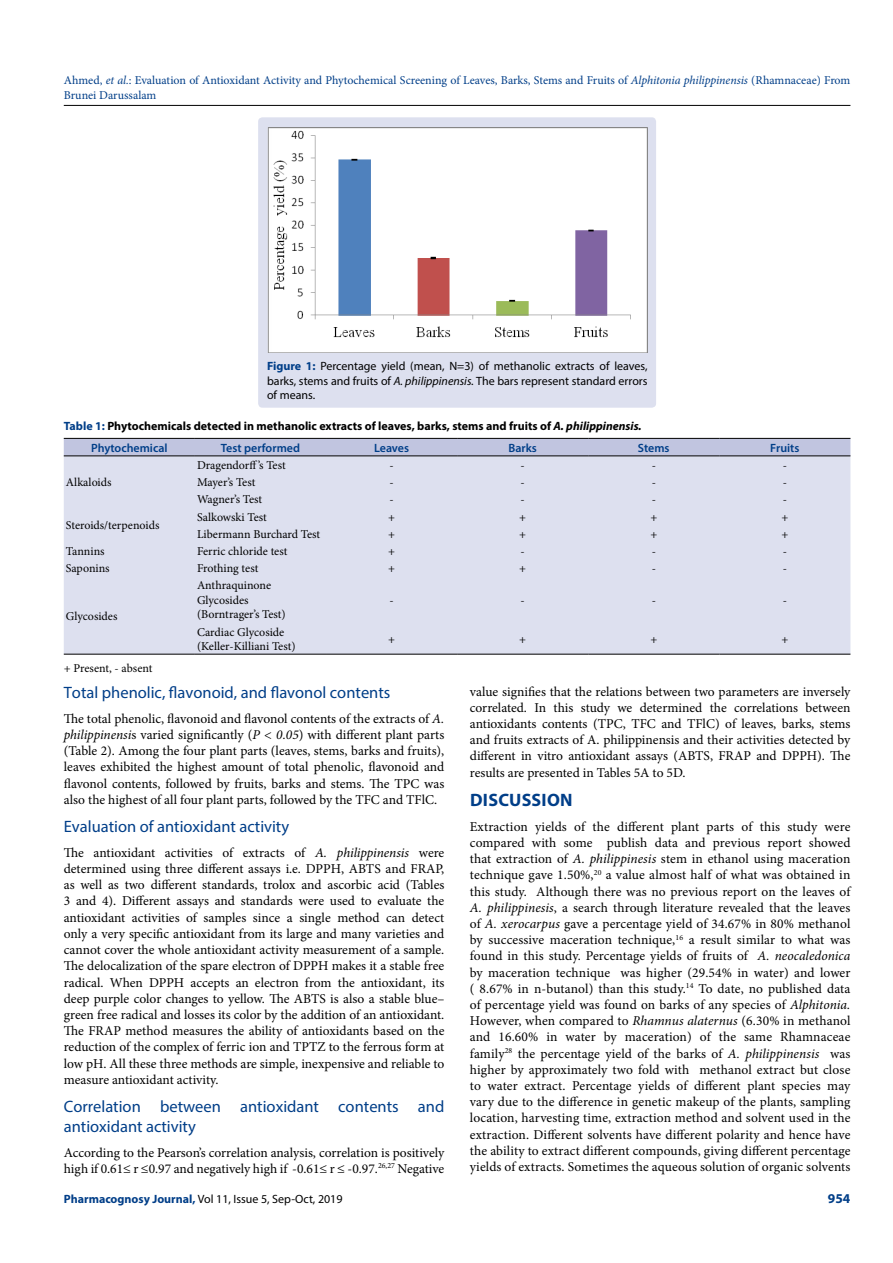
<style>
.page{position:relative;width:893px;height:1263px;background:#fff}
.page>*{position:absolute;margin:0;border:0;box-sizing:border-box;transform-origin:0 0}
.t1{font:700 18px "Myriad Pro";letter-spacing:.015em;color:#003e88}
.t2{font:16.5px/19.8px "Myriad Pro";color:#003e88}
.t3{font:13.5px/16.2px "Minion Pro";color:#000;text-align:justify}
.t4{font:700 13.5px "Myriad Pro";color:#003e88}
.t5{font:12px/14.4px "Minion Pro";color:#000}
.t6{font:12px/14.4px "Myriad Pro";color:#000;text-align:justify}
.t7{font:12px/14.4px "Minion Pro";color:#003e88}
.t8{font:700 12px "Myriad Pro";color:#000}
.t9{font:600 12px "Myriad Pro";color:#003e88}
.s1{font-style:italic}
.s2{font-weight:700;color:#003e88}
.s3{color:#003e88}
</style>
<div class="page">
<hr style="left:64px;top:105px;width:786px;height:1px;background:#000">
<div style="left:258px;top:117px;width:398px;height:291px;background:#dde0ef;border-radius:4px"></div>
<img style="left:267px;top:127px;width:381px;height:226px">
<div style="left:64px;top:439px;width:786px;height:16px;background:#c1c5e0"></div>
<div style="left:64px;top:456px;width:786px;height:198px;background:#dde0ef"></div>
<hr style="left:64px;top:438px;width:131px;height:1px;background:#000">
<hr style="left:195px;top:438px;width:131px;height:1px;background:#000">
<hr style="left:326px;top:438px;width:131px;height:1px;background:#000">
<hr style="left:457px;top:438px;width:131px;height:1px;background:#000">
<hr style="left:588px;top:438px;width:131px;height:1px;background:#000">
<hr style="left:719px;top:438px;width:131px;height:1px;background:#000">
<hr style="left:64px;top:455px;width:131px;height:1px;background:#000">
<hr style="left:195px;top:455px;width:131px;height:1px;background:#000">
<hr style="left:326px;top:455px;width:131px;height:1px;background:#000">
<hr style="left:457px;top:455px;width:131px;height:1px;background:#000">
<hr style="left:588px;top:455px;width:131px;height:1px;background:#000">
<hr style="left:719px;top:455px;width:131px;height:1px;background:#000">
<hr style="left:64px;top:654px;width:131px;height:1px;background:#000">
<hr style="left:195px;top:654px;width:131px;height:1px;background:#000">
<hr style="left:326px;top:654px;width:131px;height:1px;background:#000">
<hr style="left:457px;top:654px;width:131px;height:1px;background:#000">
<hr style="left:588px;top:654px;width:131px;height:1px;background:#000">
<hr style="left:719px;top:654px;width:131px;height:1px;background:#000">
<p class="t7" style="left:64px;top:73px;width:788px">Ahmed, <span class="s1">et al.</span>: Evaluation of Antioxidant Activity and Phytochemical Screening of Leaves, Barks, Stems and Fruits of <span class="s1">Alphitonia philippinensis</span> (Rhamnaceae) From<br>Brunei Darussalam</p>
<p class="t6" style="left:267px;top:359px;width:382px"><span class="s2">Figure 1:</span> Percentage yield (mean, N=3) of methanolic extracts of leaves, barks, stems and fruits of <span class="s1">A. philippinensis.</span> The bars represent standard errors of means.</p>
<p class="t8" style="left:64px;top:418px;width:579px"><span class="s3">Table 1:</span> Phytochemicals detected in methanolic extracts of leaves, barks, stems and fruits of <span class="s1">A. philippinensis.</span></p>
<p class="t9" style="left:91px;top:440px;width:78px">Phytochemical</p>
<p class="t9" style="left:221px;top:440px;width:81px">Test performed</p>
<p class="t9" style="left:374px;top:440px;width:37px">Leaves</p>
<p class="t9" style="left:508px;top:440px;width:30px">Barks</p>
<p class="t9" style="left:638px;top:440px;width:33px">Stems</p>
<p class="t9" style="left:770px;top:440px;width:31px">Fruits</p>
<p class="t5" style="left:66px;top:475px;width:47px">Alkaloids</p>
<p class="t5" style="left:197px;top:458px;width:90px">Dragendorff’s Test</p>
<p class="t5" style="left:389px;top:458px;width:6px">-</p>
<p class="t5" style="left:521px;top:458px;width:6px">-</p>
<p class="t5" style="left:652px;top:458px;width:6px">-</p>
<p class="t5" style="left:783px;top:458px;width:6px">-</p>
<p class="t5" style="left:197px;top:475px;width:60px">Mayer’s Test</p>
<p class="t5" style="left:389px;top:475px;width:6px">-</p>
<p class="t5" style="left:521px;top:475px;width:6px">-</p>
<p class="t5" style="left:652px;top:475px;width:6px">-</p>
<p class="t5" style="left:783px;top:475px;width:6px">-</p>
<p class="t5" style="left:197px;top:492px;width:67px">Wagner’s Test</p>
<p class="t5" style="left:389px;top:492px;width:6px">-</p>
<p class="t5" style="left:521px;top:492px;width:6px">-</p>
<p class="t5" style="left:652px;top:492px;width:6px">-</p>
<p class="t5" style="left:783px;top:492px;width:6px">-</p>
<p class="t5" style="left:66px;top:518px;width:95px">Steroids/terpenoids</p>
<p class="t5" style="left:197px;top:510px;width:71px">Salkowski Test</p>
<p class="t5" style="left:388px;top:510px;width:8px">+</p>
<p class="t5" style="left:519px;top:510px;width:8px">+</p>
<p class="t5" style="left:650px;top:510px;width:8px">+</p>
<p class="t5" style="left:781px;top:510px;width:8px">+</p>
<p class="t5" style="left:197px;top:527px;width:125px">Libermann Burchard Test</p>
<p class="t5" style="left:388px;top:527px;width:8px">+</p>
<p class="t5" style="left:519px;top:527px;width:8px">+</p>
<p class="t5" style="left:650px;top:527px;width:8px">+</p>
<p class="t5" style="left:781px;top:527px;width:8px">+</p>
<p class="t5" style="left:66px;top:544px;width:40px">Tannins</p>
<p class="t5" style="left:197px;top:544px;width:92px">Ferric chloride test</p>
<p class="t5" style="left:388px;top:544px;width:8px">+</p>
<p class="t5" style="left:521px;top:544px;width:6px">-</p>
<p class="t5" style="left:652px;top:544px;width:6px">-</p>
<p class="t5" style="left:783px;top:544px;width:6px">-</p>
<p class="t5" style="left:66px;top:561px;width:45px">Saponins</p>
<p class="t5" style="left:197px;top:561px;width:63px">Frothing test</p>
<p class="t5" style="left:388px;top:561px;width:8px">+</p>
<p class="t5" style="left:519px;top:561px;width:8px">+</p>
<p class="t5" style="left:652px;top:561px;width:6px">-</p>
<p class="t5" style="left:783px;top:561px;width:6px">-</p>
<p class="t5" style="left:66px;top:609px;width:53px">Glycosides</p>
<p class="t5" style="left:197px;top:578px;width:90px">Anthraquinone<br>Glycosides (Borntrager’s Test)</p>
<p class="t5" style="left:389px;top:593px;width:6px">-</p>
<p class="t5" style="left:521px;top:593px;width:6px">-</p>
<p class="t5" style="left:652px;top:593px;width:6px">-</p>
<p class="t5" style="left:783px;top:593px;width:6px">-</p>
<p class="t5" style="left:197px;top:624px;width:100px">Cardiac Glycoside (Keller-Killiani Test)</p>
<p class="t5" style="left:388px;top:632px;width:8px">+</p>
<p class="t5" style="left:519px;top:632px;width:8px">+</p>
<p class="t5" style="left:650px;top:632px;width:8px">+</p>
<p class="t5" style="left:781px;top:632px;width:8px">+</p>
<p class="t5" style="left:64px;top:661px;width:90px">+ Present, - absent</p>
<p class="t2" style="left:64px;top:682px;width:328px">Total phenolic, flavonoid, and flavonol contents</p>
<p class="t3" style="left:64px;top:710px;width:382px">The total phenolic, flavonoid and flavonol contents of the extracts of <span class="s1">A. philippinensi</span>s varied significantly (<span class="s1">P &lt; 0.05</span>) with different plant parts (Table 2). Among the four plant parts (leaves, stems, barks and fruits), leaves exhibited the highest amount of total phenolic, flavonoid and flavonol contents, followed by fruits, barks and stems. The TPC was also the highest of all four plant parts, followed by the TFC and TFlC.</p>
<p class="t2" style="left:64px;top:816px;width:227px">Evaluation of antioxidant activity</p>
<p class="t3" style="left:64px;top:844px;width:382px">The antioxidant activities of extracts of <span class="s1">A. philippinensis</span> were determined using three different assays i.e. DPPH, ABTS and FRAP, as well as two different standards, trolox and ascorbic acid (Tables 3 and 4). Different assays and standards were used to evaluate the antioxidant activities of samples since a single method can detect only a very specific antioxidant from its large and many varieties and cannot cover the whole antioxidant activity measurement of a sample.<br>The delocalization of the spare electron of DPPH makes it a stable free radical. When DPPH accepts an electron from the antioxidant, its deep purple color changes to yellow. The ABTS is also a stable blue– green free radical and losses its color by the addition of an antioxidant.<br>The FRAP method measures the ability of antioxidants based on the reduction of the complex of ferric ion and TPTZ to the ferrous form at low pH. All these three methods are simple, inexpensive and reliable to measure antioxidant activity.</p>
<p class="t2" style="left:64px;top:1096px;width:382px">Correlation between antioxidant contents and antioxidant activity</p>
<p class="t3" style="left:64px;top:1144px;width:382px">According to the Pearson’s correlation analysis, correlation is positively high if 0.61≤ r ≤0.97 and negatively high if -0.61≤ r ≤ -0.97.<sup>26,27</sup> Negative</p>
<p class="t3" style="left:470px;top:683px;width:382px">value signifies that the relations between two parameters are inversely correlated. In this study we determined the correlations between antioxidants contents (TPC, TFC and TFlC) of leaves, barks, stems and fruits extracts of A. philippinensis and their activities detected by different in vitro antioxidant assays (ABTS, FRAP and DPPH). The results are presented in Tables 5A to 5D.</p>
<h1 class="t1" style="left:470px;top:788px;width:104px">DISCUSSION</h1>
<p class="t3" style="left:470px;top:818px;width:382px">Extraction yields of the different plant parts of this study were compared with some publish data and previous report showed that extraction of <span class="s1">A. philippinesis</span> stem in ethanol using maceration technique gave 1.50%,<sup>20</sup> a value almost half of what was obtained in this study. Although there was no previous report on the leaves of <span class="s1">A. philippinesis</span>, a search through literature revealed that the leaves of <span class="s1">A. xerocarpus</span> gave a percentage yield of 34.67% in 80% methanol by successive maceration technique,<sup>16</sup> a result similar to what was found in this study. Percentage yields of fruits of <span class="s1">A. neocaledonica </span>by maceration technique was higher (29.54% in water) and lower ( 8.67% in n-butanol) than this study.<sup>14</sup> To date, no published data of percentage yield was found on barks of any species of <span class="s1">Alphitonia.<br></span>However, when compared to <span class="s1">Rhamnus alaternus</span> (6.30% in methanol and 16.60% in water by maceration) of the same Rhamnaceae family<sup>28</sup> the percentage yield of the barks of <span class="s1">A. philippinensis</span> was higher by approximately two fold with methanol extract but close to water extract. Percentage yields of different plant species may vary due to the difference in genetic makeup of the plants, sampling location, harvesting time, extraction method and solvent used in the extraction. Different solvents have different polarity and hence have the ability to extract different compounds, giving different percentage yields of extracts. Sometimes the aqueous solution of organic solvents</p>
<p class="t6" style="left:64px;top:1191px;width:280px"><span class="s2">Pharmacognosy Journal,</span> Vol 11, Issue 5, Sep-Oct, 2019</p>
<p class="t4" style="left:828px;top:1189px;width:24px">954</p>
</div>
